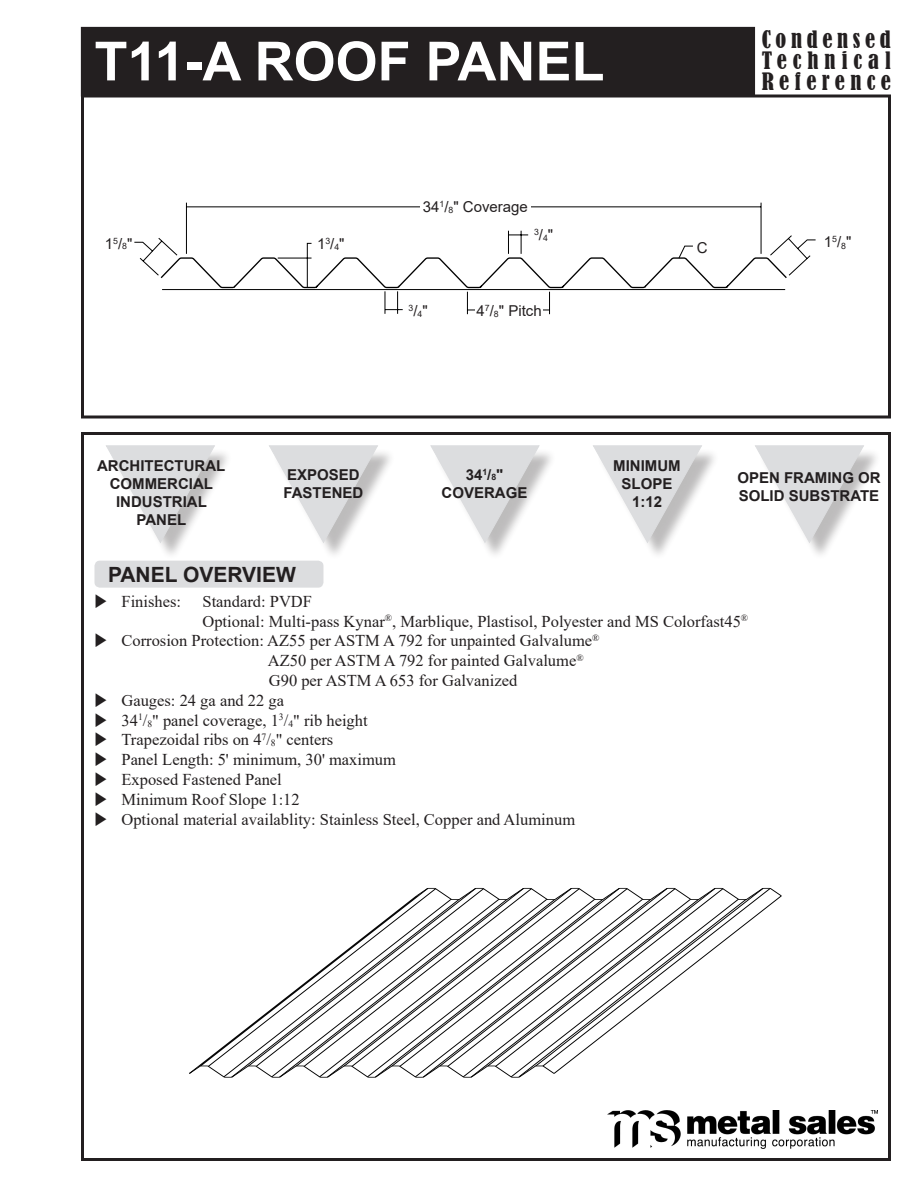
<style>
.page{position:relative;width:918px;height:1188px;background:#fff}
.page>*{position:absolute;margin:0;border:0;box-sizing:border-box;transform-origin:0 0}
.PageMaker_Defaults{font:700 54px "Arial";color:#fff}
.t1{font:condensed 22.5px/21px "Bernard";letter-spacing:.24em;color:#231f20;text-align:justify}
.PageMaker_Defaults-2{font:700 21px "Arial";color:#231f20}
.PageMaker_Defaults-3{font:16.5px "Times New Roman";color:#231f20}
.PageMaker_Defaults-4{font:700 15px "Arial";color:#231f20}
.PageMaker_Defaults-5{font:15px "Arial";color:#231f20}
.PageMaker_Defaults-6{font:8.7px "Arial";color:#231f20}
.s1{font-size:15px}
.s2{font-size:8.7px}
.s3{font-size:9.6px}
</style>
<div class="page">
<div style="left:81px;top:94px;width:810px;height:324px;border:3px solid #231f20"></div>
<div style="left:81px;top:432px;width:810px;height:729px;border:3px solid #231f20"></div>
<div style="left:81px;top:27px;width:674px;height:69px;background:#231f20"></div>
<img style="left:608px;top:1111px;width:270px;height:37px">
<div style="left:434px;top:448px;width:123px;height:113px;background:#231f20;opacity:.3"></div>
<svg style="left:430px;top:445px;width:110px;height:98px"></svg>
<div style="left:272px;top:448px;width:123px;height:113px;background:#231f20;opacity:.3"></div>
<svg style="left:269px;top:445px;width:110px;height:98px"></svg>
<div style="left:596px;top:448px;width:123px;height:113px;background:#231f20;opacity:.3"></div>
<svg style="left:593px;top:445px;width:110px;height:98px"></svg>
<div style="left:758px;top:448px;width:123px;height:113px;background:#231f20;opacity:.3"></div>
<svg style="left:755px;top:445px;width:110px;height:98px"></svg>
<div style="left:109px;top:448px;width:123px;height:113px;background:#231f20;opacity:.3"></div>
<svg style="left:106px;top:445px;width:109px;height:98px"></svg>
<div style="left:94px;top:561px;width:229px;height:27px;background:#dcdddf;border-radius:5px"></div>
<svg style="left:134px;top:202px;width:682px;height:113px"></svg>
<div style="left:420px;top:199px;width:111px;height:15px;background:#fff"></div>
<div style="left:475px;top:299px;width:68px;height:24px;background:#fff"></div>
<div style="left:405px;top:301px;width:27px;height:19px;background:#fff"></div>
<div style="left:314px;top:236px;width:34px;height:16px;background:#fff"></div>
<div style="left:530px;top:226px;width:27px;height:18px;background:#fff"></div>
<svg style="left:223px;top:1077px;width:297px;height:1px"></svg>
<svg style="left:189px;top:896px;width:587px;height:181px"></svg>
<svg style="left:416px;top:887px;width:366px;height:14px"></svg>
<p class="PageMaker_Defaults" style="left:94px;top:23px;width:512px">T11-A ROOF PANEL</p>
<p class="PageMaker_Defaults-5" style="left:105px;top:233px;width:10px">1</p>
<p class="PageMaker_Defaults-6" style="left:113px;top:237px;width:21px">5<span class="s1">/</span>8<span class="s1">"</span></p>
<p class="PageMaker_Defaults-5" style="left:317px;top:234px;width:29px">1<sup>3</sup>/<span class="s2">4</span>"</p>
<p class="PageMaker_Defaults-5" style="left:423px;top:197px;width:107px">34<sup>1</sup>/<span class="s2">8</span>" Coverage</p>
<p class="PageMaker_Defaults-6" style="left:409px;top:305px;width:21px">3<span class="s1">/</span>4<span class="s1">"</span></p>
<p class="PageMaker_Defaults-6" style="left:534px;top:229px;width:21px">3<span class="s1">/</span>4<span class="s1">"</span></p>
<p class="PageMaker_Defaults-5" style="left:477px;top:301px;width:67px">4<sup>7</sup>/<span class="s2">8</span>" Pitch</p>
<h2 class="t1" style="left:762px;top:29px;width:131px">Condensed Technical Reference</h2>
<p class="PageMaker_Defaults-5" style="left:697px;top:237px;width:12px">C</p>
<p class="PageMaker_Defaults-5" style="left:824px;top:232px;width:29px">1<sup>5</sup>/<sub>8</sub>"</p>
<p class="PageMaker_Defaults-4" style="left:97px;top:455px;width:130px">ARCHITECTURAL</p>
<p class="PageMaker_Defaults-4" style="left:110px;top:473px;width:105px">COMMERCIAL</p>
<p class="PageMaker_Defaults-4" style="left:116px;top:491px;width:92px">INDUSTRIAL</p>
<p class="PageMaker_Defaults-4" style="left:137px;top:509px;width:51px">PANEL</p>
<p class="PageMaker_Defaults-4" style="left:287px;top:464px;width:74px">EXPOSED</p>
<p class="PageMaker_Defaults-4" style="left:283px;top:482px;width:82px">FASTENED</p>
<p class="PageMaker_Defaults-2" style="left:108px;top:560px;width:189px">PANEL OVERVIEW</p>
<p class="PageMaker_Defaults-4" style="left:466px;top:464px;width:39px">34<sup>1</sup>/<span class="s2">8</span>"</p>
<p class="PageMaker_Defaults-4" style="left:442px;top:482px;width:87px">COVERAGE</p>
<p class="PageMaker_Defaults-4" style="left:613px;top:455px;width:69px">MINIMUM</p>
<p class="PageMaker_Defaults-4" style="left:622px;top:473px;width:52px">SLOPE</p>
<p class="PageMaker_Defaults-4" style="left:632px;top:491px;width:32px">1:12</p>
<p class="PageMaker_Defaults-4" style="left:737px;top:467px;width:145px">OPEN FRAMING OR</p>
<p class="PageMaker_Defaults-4" style="left:739px;top:485px;width:142px">SOLID SUBSTRATE</p>
<p class="PageMaker_Defaults-3" style="left:94px;top:590px;width:88px">◆ Finishes:</p>
<p class="PageMaker_Defaults-3" style="left:202px;top:590px;width:111px">Standard: PVDF</p>
<p class="PageMaker_Defaults-3" style="left:202px;top:609px;width:547px">Optional: Multi-pass Kynar<sup>®</sup>, Marblique, Plastisol, Polyester and MS Colorfast45<sup>®</sup></p>
<p class="PageMaker_Defaults-3" style="left:94px;top:629px;width:506px">◆ Corrosion Protection: AZ55 per ASTM A 792 for unpainted Galvalume<sup>®</sup></p>
<p class="PageMaker_Defaults-3" style="left:268px;top:649px;width:317px">AZ50 per ASTM A 792 for painted Galvalume<sup>®</sup></p>
<p class="PageMaker_Defaults-3" style="left:269px;top:669px;width:250px">G90 per ASTM A 653 for Galvanized</p>
<p class="PageMaker_Defaults-3" style="left:94px;top:689px;width:191px">◆ Gauges: 24 ga and 22 ga</p>
<p class="PageMaker_Defaults-3" style="left:94px;top:708px;width:275px">◆ 34<sup>1</sup>/<span class="s3">8</span>" panel coverage, 1<sup>3</sup>/<span class="s3">4</span>" rib height</p>
<p class="PageMaker_Defaults-3" style="left:94px;top:728px;width:240px">◆ Trapezoidal ribs on 4<sup>7</sup>/<span class="s3">8</span>" centers</p>
<p class="PageMaker_Defaults-3" style="left:94px;top:748px;width:303px">◆ Panel Length: 5' minimum, 30' maximum</p>
<p class="PageMaker_Defaults-3" style="left:94px;top:768px;width:189px">◆ Exposed Fastened Panel</p>
<p class="PageMaker_Defaults-3" style="left:94px;top:788px;width:207px">◆ Minimum Roof Slope 1:12</p>
<p class="PageMaker_Defaults-3" style="left:94px;top:807px;width:482px">◆ Optional material availablity: Stainless Steel, Copper and Aluminum</p>
</div>
